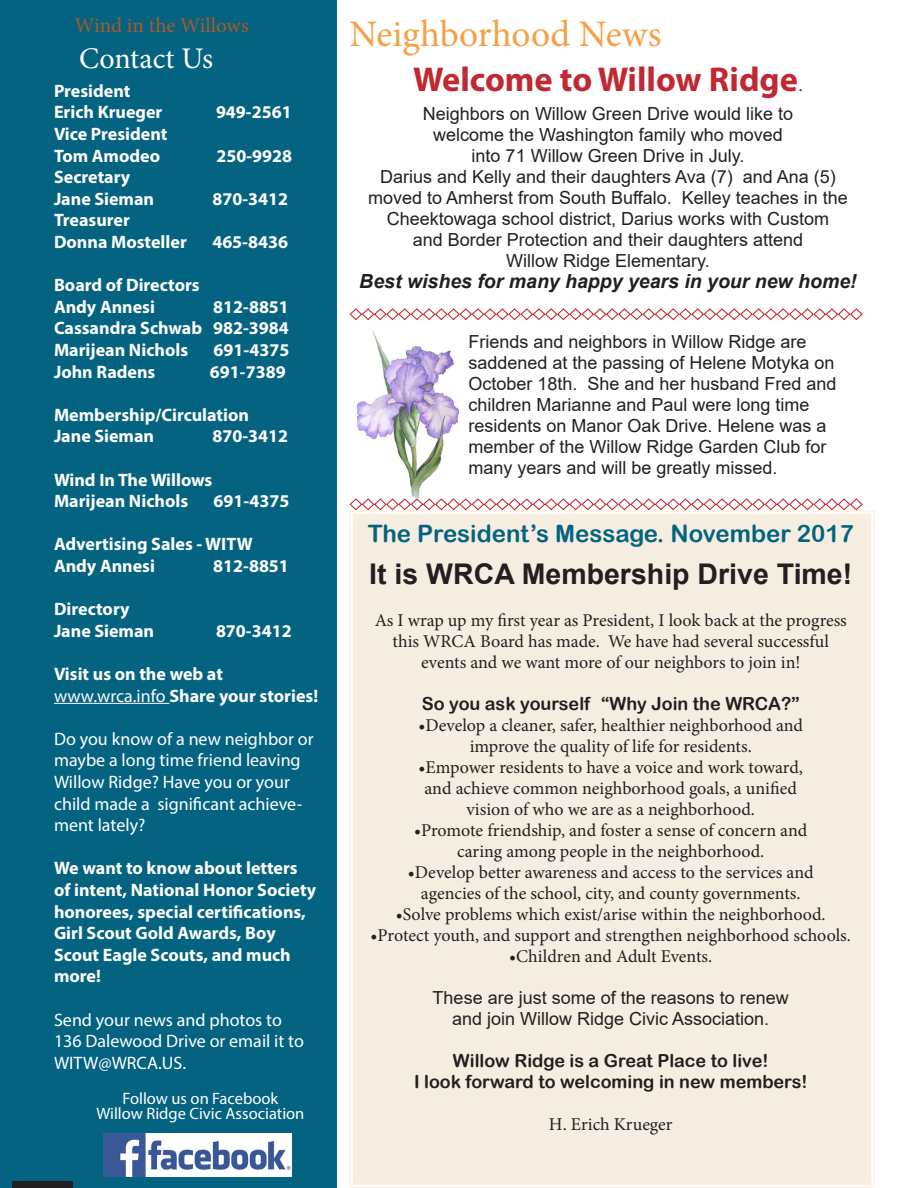
<style>
.page{position:relative;width:918px;height:1188px;background:#fff}
.page>*{position:absolute;margin:0;border:0;box-sizing:border-box;transform-origin:0 0}
.t1{font:37.5px "Minion Pro";color:#f89f44}
.t2{font:700 34.5px "Myriad Pro";color:#c02932}
.t3{font:30px "Minion Pro";color:#fff}
.t4{font:700 28.5px "Arial";color:#231f20}
.t5{font:24px "Arial Rounded MT Bold";color:#046380}
.t6{font:21px "Minion Pro";color:#ab592a}
.t7{font:italic 700 19.5px "Arial";color:#231f20}
.t8{font:18px/21px "Minion Pro";letter-spacing:-.005em;color:#231f20;text-align:center}
.t9{font:18px/21px "Arial";color:#231f20;text-align:center}
.t10{font:700 18px/21.6px "Myriad Pro";color:#fff}
.t11{font:18px/21.6px "Myriad Pro";color:#fff}
.t12{font:18px/21px "Arial Rounded MT Bold";color:#231f20;text-align:center}
.t13{font:16.5px/15px "Myriad Pro";color:#fff;text-align:center}
.s1{font-weight:400;color:#fafafa}
.s2{font-family:"Arial";font-weight:400;font-size:18px;color:#231f20}
</style>
<div class="page">
<div style="left:349px;top:510px;width:526px;height:678px;background:#f5eddf"></div>
<div style="left:0;top:0;width:336px;height:1188px;background:#046380"></div>
<div style="left:12px;top:1181px;width:60px;height:7px;background:#231f20"></div>
<hr style="left:54px;top:703px;width:116px;height:1px;background:#fafafa">
<img style="left:104px;top:1134px;width:187px;height:42px">
<svg style="left:349px;top:308px;width:514px;height:13px"></svg>
<img style="left:357px;top:330px;width:101px;height:168px">
<svg style="left:349px;top:498px;width:515px;height:13px"></svg>
<p class="t6" style="left:75px;top:11px;width:176px">Wind in the Willows</p>
<h3 class="t3" style="left:79px;top:38px;width:136px">Contact Us</h3>
<p class="t10" style="left:54px;top:79px;width:110px">President<br>Erich Krueger</p>
<p class="t10" style="left:54px;top:123px;width:115px">Vice President<br>Tom Amodeo</p>
<p class="t10" style="left:54px;top:166px;width:102px">Secretary<br>Jane Sieman</p>
<p class="t10" style="left:54px;top:209px;width:134px">Treasurer<br>Donna Mosteller</p>
<p class="t10" style="left:216px;top:101px;width:77px">949-2561</p>
<p class="t10" style="left:217px;top:144px;width:77px">250-9928</p>
<p class="t10" style="left:212px;top:187px;width:77px">870-3412</p>
<p class="t10" style="left:212px;top:231px;width:77px">465-8436</p>
<p class="t10" style="left:54px;top:274px;width:147px">Board of Directors<br>Andy Annesi</p>
<p class="t10" style="left:54px;top:295px;width:236px;text-align:justify;text-indent:159px">812-8851<br>Cassandra Schwab 982-3984<br>Marijean Nichols</p>
<p class="t10" style="left:214px;top:339px;width:77px">691-4375</p>
<p class="t10" style="left:54px;top:360px;width:103px">John Radens</p>
<p class="t10" style="left:210px;top:360px;width:77px">691-7389</p>
<p class="t10" style="left:54px;top:403px;width:197px">Membership/Circulation<br>Jane Sieman</p>
<p class="t10" style="left:212px;top:425px;width:77px">870-3412</p>
<p class="t10" style="left:54px;top:468px;width:160px">Wind In The Willows<br>Marijean Nichols</p>
<p class="t10" style="left:214px;top:490px;width:77px">691-4375</p>
<p class="t10" style="left:54px;top:533px;width:200px">Advertising Sales - WITW<br>Andy Annesi</p>
<p class="t10" style="left:213px;top:555px;width:77px">812-8851</p>
<p class="t10" style="left:54px;top:598px;width:102px">Directory<br>Jane Sieman</p>
<p class="t10" style="left:216px;top:619px;width:77px">870-3412</p>
<p class="t10" style="left:54px;top:663px;width:266px">Visit us on the web at <span class="s1">www.wrca.info</span> Share your stories!</p>
<p class="t11" style="left:54px;top:728px;width:261px">Do you know of a new neighbor or maybe a long time friend leaving<br>Willow Ridge? Have you or your child made a significant achieve&shy;ment lately?</p>
<p class="t10" style="left:54px;top:857px;width:264px">We want to know about letters of intent, National Honor Society honorees, special certifications,<br>Girl Scout Gold Awards, Boy<br>Scout Eagle Scouts, and much more!</p>
<p class="t11" style="left:54px;top:1008px;width:251px">Send your news and photos to<br>136 Dalewood Drive or email it to<br>WITW@WRCA.US.</p>
<p class="t13" style="left:96px;top:1091px;width:209px">Follow us on Facebook<br>Willow Ridge Civic Association</p>
<h1 class="t1" style="left:350px;top:9px;width:313px">Neighborhood News</h1>
<h2 class="t2" style="left:413px;top:57px;width:392px">Welcome to Willow Ridge<span class="s2">.</span></h2>
<p class="t9" style="left:368px;top:103px;width:481px">Neighbors on Willow Green Drive would like to<br>welcome the Washington family who moved<br>into 71 Willow Green Drive in July.<br>Darius and Kelly and their daughters Ava (7) and Ana (5) moved to Amherst from South Buffalo. Kelley teaches in the Cheektowaga school district, Darius works with Custom<br>and Border Protection and their daughters attend<br>Willow Ridge Elementary.</p>
<p class="t7" style="left:359px;top:268px;width:499px">Best wishes for many happy years in your new home!</p>
<p class="t9" style="left:468px;top:331px;width:370px;text-align:left">Friends and neighbors in Willow Ridge are saddened at the passing of Helene Motyka on October 18th. She and her husband Fred and children Marianne and Paul were long time residents on Manor Oak Drive. Helene was a member of the Willow Ridge Garden Club for many years and will be greatly missed.</p>
<h3 class="t5" style="left:368px;top:520px;width:488px">The President’s Message. November 2017</h3>
<h3 class="t4" style="left:369px;top:554px;width:485px">It is WRCA Membership Drive Time!</h3>
<p class="t8" style="left:375px;top:610px;width:474px">As I wrap up my first year as President, I look back at the progress this WRCA Board has made. We have had several successful events and we want more of our neighbors to join in!</p>
<p class="t12" style="left:422px;top:693px;width:379px">So you ask yourself “Why Join the WRCA?”</p>
<p class="t8" style="left:418px;top:715px;width:386px">•Develop a cleaner, safer, healthier neighborhood and improve the quality of life for residents.</p>
<p class="t8" style="left:419px;top:757px;width:386px">•Empower residents to have a voice and work toward, and achieve common neighborhood goals, a unified vision of who we are as a neighborhood.</p>
<p class="t8" style="left:414px;top:820px;width:395px">•Promote friendship, and foster a sense of concern and caring among people in the neighborhood.</p>
<p class="t8" style="left:408px;top:862px;width:407px">•Develop better awareness and access to the services and agencies of the school, city, and county governments.</p>
<p class="t8" style="left:396px;top:904px;width:431px">•Solve problems which exist/arise within the neighborhood.</p>
<p class="t8" style="left:371px;top:925px;width:482px">•Protect youth, and support and strengthen neighborhood schools.</p>
<p class="t8" style="left:509px;top:946px;width:205px">•Children and Adult Events.</p>
<p class="t9" style="left:433px;top:987px;width:358px">These are just some of the reasons to renew and join Willow Ridge Civic Association.</p>
<p class="t12" style="left:414px;top:1050px;width:395px">Willow Ridge is a Great Place to live!<br>I look forward to welcoming in new members!</p>
<p class="t8" style="left:549px;top:1114px;width:125px">H. Erich Krueger</p>
</div>
